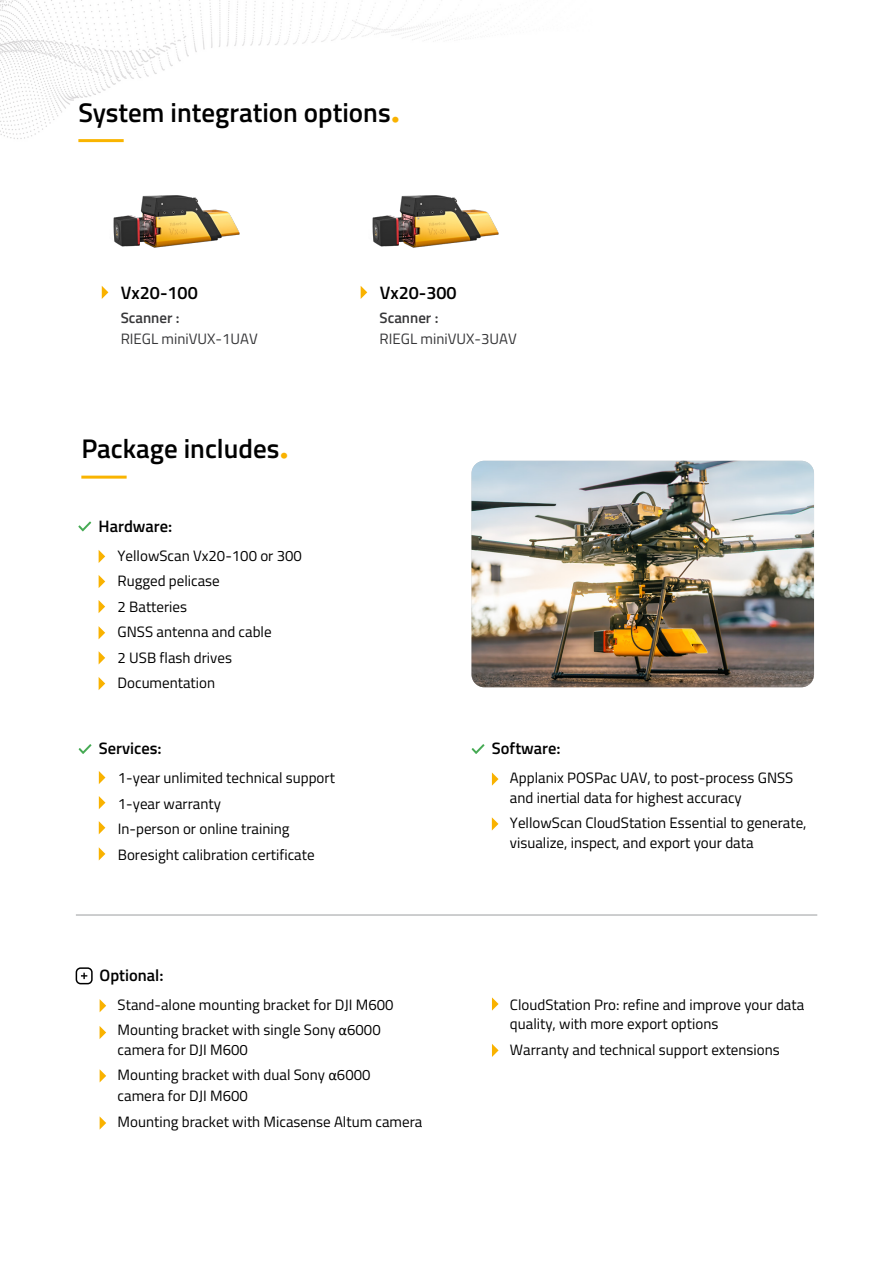
<style>
.page{position:relative;width:893px;height:1263px;background:#fff}
.page>*{position:absolute;margin:0;border:0;box-sizing:border-box;transform-origin:0 0}
.t1{font:600 27px "Titillium Web";color:#000}
.t2{font:600 18px "Titillium Web";color:#000}
.t3{font:600 16.5px "Titillium Web";color:#000}
.t4{font:15px/25.5px "Titillium Web";color:#000}
.t5{font:15px "Titillium Web";color:#373739}
.t6{font:600 15px "Titillium Web";color:#373739}
.s1{font-family:"Times New Roman";font-weight:700;font-size:37.5px;color:#f9b200}
.s2{font-family:"Calibri"}
</style>
<div class="page">
<img style="left:0;top:0;width:468px;height:143px">
<svg style="left:361px;top:286px;width:6px;height:13px"></svg>
<img style="left:372px;top:195px;width:127px;height:53px">
<hr style="left:78px;top:139px;width:46px;height:3px;background:#f9b400">
<hr style="left:81px;top:476px;width:46px;height:3px;background:#f9b400">
<svg style="left:99px;top:550px;width:6px;height:13px"></svg>
<svg style="left:99px;top:575px;width:6px;height:13px"></svg>
<svg style="left:99px;top:600px;width:6px;height:13px"></svg>
<svg style="left:99px;top:626px;width:6px;height:13px"></svg>
<svg style="left:99px;top:651px;width:6px;height:13px"></svg>
<svg style="left:78px;top:521px;width:13px;height:10px"></svg>
<svg style="left:79px;top:744px;width:13px;height:10px"></svg>
<svg style="left:100px;top:999px;width:6px;height:13px"></svg>
<svg style="left:100px;top:1026px;width:6px;height:13px"></svg>
<svg style="left:99px;top:771px;width:6px;height:13px"></svg>
<svg style="left:99px;top:796px;width:6px;height:13px"></svg>
<svg style="left:99px;top:821px;width:6px;height:13px"></svg>
<svg style="left:99px;top:847px;width:6px;height:13px"></svg>
<svg style="left:492px;top:772px;width:6px;height:14px"></svg>
<svg style="left:492px;top:817px;width:6px;height:13px"></svg>
<svg style="left:472px;top:744px;width:12px;height:10px"></svg>
<svg style="left:99px;top:677px;width:6px;height:13px"></svg>
<svg style="left:100px;top:1069px;width:6px;height:13px"></svg>
<svg style="left:100px;top:1117px;width:6px;height:12px"></svg>
<svg style="left:492px;top:997px;width:7px;height:13px"></svg>
<svg style="left:492px;top:1044px;width:7px;height:13px"></svg>
<hr style="left:76px;top:915px;width:741px;height:1px;background:#9c9e9f">
<svg style="left:102px;top:286px;width:6px;height:13px"></svg>
<img style="left:113px;top:195px;width:127px;height:53px">
<svg style="left:81px;top:973px;width:6px;height:6px"></svg>
<div style="left:76px;top:967px;width:17px;height:17px;border:2px solid #000;border-radius:4px"></div>
<img style="left:471px;top:461px;width:343px;height:226px">
<h1 class="t1" style="left:78px;top:92px;width:323px">System integration options<span class="s1">.</span></h1>
<p class="t2" style="left:121px;top:279px;width:78px">Vx20-100</p>
<p class="t6" style="left:121px;top:306px;width:60px">Scanner :</p>
<p class="t5" style="left:121px;top:327px;width:139px">RIEGL miniVUX-1UAV</p>
<h1 class="t1" style="left:81px;top:428px;width:209px">Package includes<span class="s1">.</span></h1>
<p class="t3" style="left:99px;top:513px;width:75px">Hardware:</p>
<p class="t4" style="left:118px;top:542px;width:186px">YellowScan Vx20-100 or 300<br>Rugged pelicase<br>2 Batteries<br>GNSS antenna and cable<br>2 USB flash drives<br>Documentation</p>
<p class="t2" style="left:380px;top:279px;width:78px">Vx20-300</p>
<p class="t6" style="left:380px;top:306px;width:60px">Scanner :</p>
<p class="t5" style="left:380px;top:327px;width:139px">RIEGL miniVUX-3UAV</p>
<p class="t3" style="left:99px;top:736px;width:64px">Services:</p>
<p class="t3" style="left:492px;top:736px;width:70px">Software:</p>
<p class="t4" style="left:510px;top:767px;width:285px;line-height:19.5px">Applanix POSPac UAV, to post-process GNSS and inertial data for highest accuracy</p>
<p class="t4" style="left:510px;top:812px;width:298px;line-height:19.5px">YellowScan CloudStation Essential to generate, visualize, inspect, and export your data</p>
<p class="t4" style="left:118px;top:764px;width:219px">1-year unlimited technical support<br>1-year warranty<br>In-person or online training<br>Boresight calibration certificate</p>
<p class="t3" style="left:100px;top:963px;width:65px">Optional:</p>
<p class="t4" style="left:118px;top:991px;width:278px">Stand-alone mounting bracket for DJI M600<br>Mounting bracket with single Sony <span class="s2">α</span>6000</p>
<p class="t4" style="left:118px;top:1036px;width:254px">camera for DJI M600<br>Mounting bracket with dual Sony <span class="s2">α</span>6000</p>
<p class="t4" style="left:118px;top:1083px;width:306px">camera for DJI M600<br>Mounting bracket with Micasense Altum camera</p>
<p class="t4" style="left:510px;top:994px;width:296px;line-height:19.5px">CloudStation Pro: refine and improve your data quality, with more export options</p>
<p class="t4" style="left:510px;top:1036px;width:271px">Warranty and technical support extensions</p>
</div>
